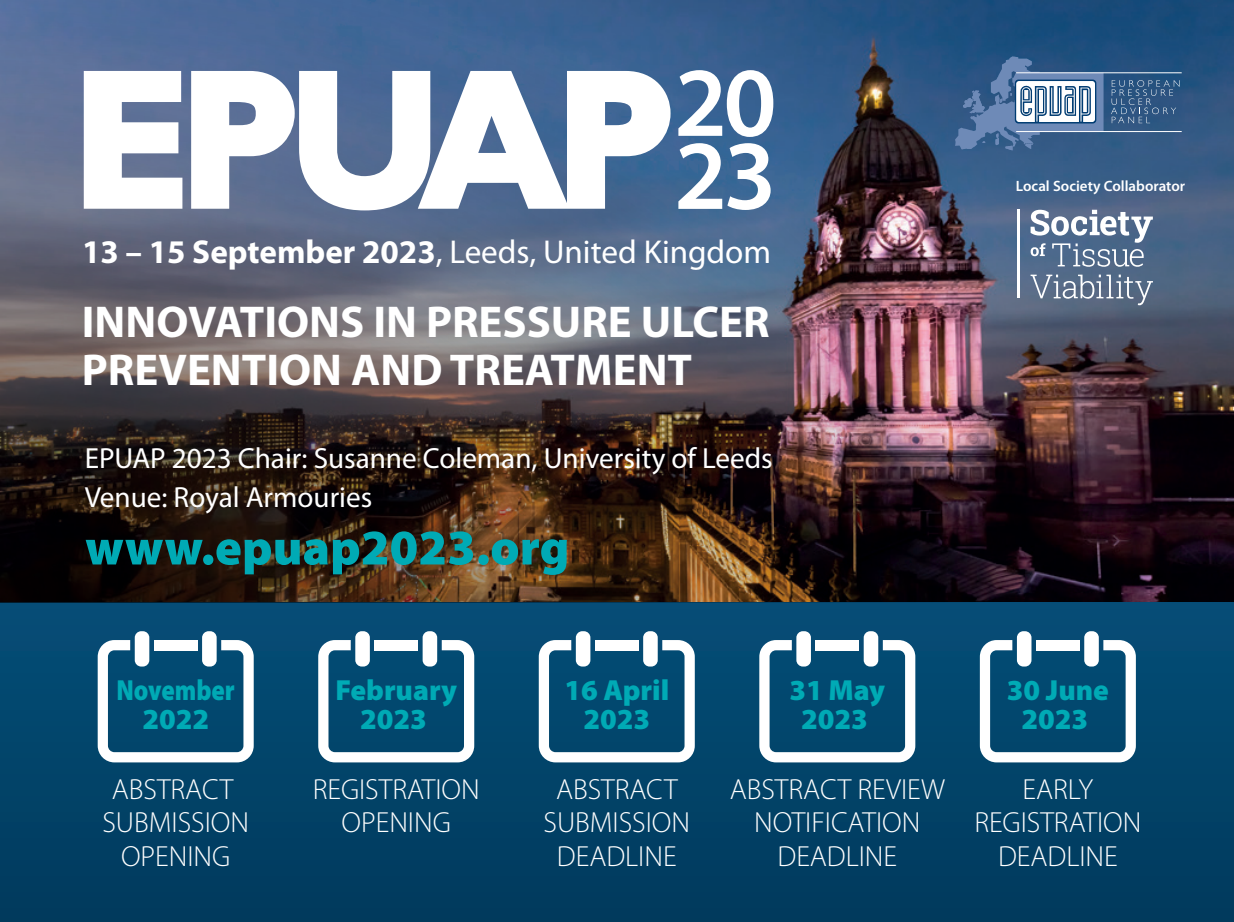
<style>
.page{position:relative;width:1234px;height:922px;background:#fff}
.page>*{position:absolute;margin:0;border:0;box-sizing:border-box;transform-origin:0 0}
.t1{font:900 50px "Myriad Pro";color:#00aab5}
.t2{font:700 44.75px/48.2px "Myriad Pro";color:#fff}
.t3{font:33.25px "Myriad Pro";color:#fff}
.t4{font:300 29.25px/33.2px "Myriad Pro";color:#fff;text-align:center}
.t5{font:29.25px/38.5px "Myriad Pro";color:#fff}
.t6{font:900 29.25px/29.2px "Myriad Pro";color:#00aab5;text-align:center}
.t7{font:900 29.25px/29.2px "Myriad Pro";color:#00aab5;text-align:center;scale:.85 1}
.t8{font:600 15px "Myriad Pro";color:#fff}
.s1{font-weight:700}
</style>
<div class="page">
<div style="left:0;top:602px;width:1233px;height:319px;background:linear-gradient(to bottom,#064f78,#003a5d)"></div>
<img style="left:0;top:0;width:1233px;height:602px">
<svg style="left:954px;top:56px;width:149px;height:94px"></svg>
<hr style="left:1068px;top:98px;width:3px;height:14px;background:#f9f9f9">
<svg style="left:1110px;top:80px;width:69px;height:43px"></svg>
<hr style="left:1015px;top:72px;width:166px;height:1px;background:#fff">
<hr style="left:1015px;top:131px;width:166px;height:1px;background:#fff">
<svg style="left:84px;top:71px;width:98px;height:138px"></svg>
<svg style="left:191px;top:71px;width:479px;height:139px"></svg>
<svg style="left:678px;top:143px;width:92px;height:67px"></svg>
<svg style="left:678px;top:70px;width:95px;height:67px"></svg>
<div style="left:135px;top:631px;width:14px;height:35px;background:#fff;border-radius:6px"></div>
<div style="left:202px;top:631px;width:14px;height:35px;background:#fff;border-radius:6px"></div>
<svg style="left:98px;top:640px;width:156px;height:122px"></svg>
<div style="left:154px;top:640px;width:43px;height:10px;background:#fff"></div>
<div style="left:355px;top:631px;width:15px;height:35px;background:#fff;border-radius:6px"></div>
<div style="left:422px;top:631px;width:15px;height:35px;background:#fff;border-radius:6px"></div>
<svg style="left:318px;top:640px;width:156px;height:122px"></svg>
<div style="left:374px;top:640px;width:44px;height:10px;background:#fff"></div>
<div style="left:575px;top:631px;width:15px;height:35px;background:#fff;border-radius:6px"></div>
<div style="left:643px;top:631px;width:14px;height:35px;background:#fff;border-radius:6px"></div>
<svg style="left:538px;top:640px;width:156px;height:122px"></svg>
<div style="left:595px;top:640px;width:43px;height:10px;background:#fff"></div>
<div style="left:796px;top:631px;width:14px;height:35px;background:#fff;border-radius:6px"></div>
<div style="left:863px;top:631px;width:15px;height:35px;background:#fff;border-radius:6px"></div>
<svg style="left:759px;top:640px;width:156px;height:122px"></svg>
<div style="left:815px;top:640px;width:44px;height:10px;background:#fff"></div>
<div style="left:1016px;top:631px;width:15px;height:35px;background:#fff;border-radius:6px"></div>
<div style="left:1083px;top:631px;width:15px;height:35px;background:#fff;border-radius:6px"></div>
<svg style="left:979px;top:640px;width:156px;height:122px"></svg>
<div style="left:1035px;top:640px;width:44px;height:10px;background:#fff"></div>
<svg style="left:1030px;top:274px;width:122px;height:31px"></svg>
<svg style="left:1030px;top:210px;width:122px;height:57px"></svg>
<hr style="left:1016px;top:210px;width:2px;height:88px;background:#fff">
<p class="t3" style="left:82px;top:231px;width:690px"><span class="s1">13 – 15 September 2023</span>, Leeds, United Kingdom</p>
<h2 class="t2" style="left:82px;top:296px;width:689px">INNOVATIONS IN PRESSURE ULCER<br>PREVENTION AND TREATMENT</h2>
<p class="t5" style="left:85px;top:438px;width:689px">EPUAP 2023 Chair: Susanne Coleman, University of Leeds<br>Venue: Royal Armouries</p>
<h1 class="t1" style="left:85px;top:514px;width:485px">www.epuap2023.org</h1>
<p class="t8" style="left:1015px;top:176px;width:171px">Local Society Collaborator</p>
<p class="t7" style="left:116px;top:673px;width:141px">November<br>2022</p>
<p class="t4" style="left:102px;top:772px;width:148px">ABSTRACT<br>SUBMISSION<br>OPENING</p>
<p class="t6" style="left:335px;top:673px;width:123px">February<br>2023</p>
<p class="t4" style="left:312px;top:772px;width:168px">REGISTRATION<br>OPENING</p>
<p class="t6" style="left:564px;top:673px;width:106px">16 April<br>2023</p>
<p class="t4" style="left:543px;top:772px;width:148px">ABSTRACT<br>SUBMISSION<br>DEADLINE</p>
<p class="t6" style="left:789px;top:673px;width:97px">31 May<br>2023</p>
<p class="t4" style="left:729px;top:772px;width:217px">ABSTRACT REVIEW<br>NOTIFICATION<br>DEADLINE</p>
<p class="t6" style="left:1006px;top:673px;width:104px">30 June<br>2023</p>
<p class="t4" style="left:974px;top:772px;width:168px">EARLY<br>REGISTRATION<br>DEADLINE</p>
</div>
